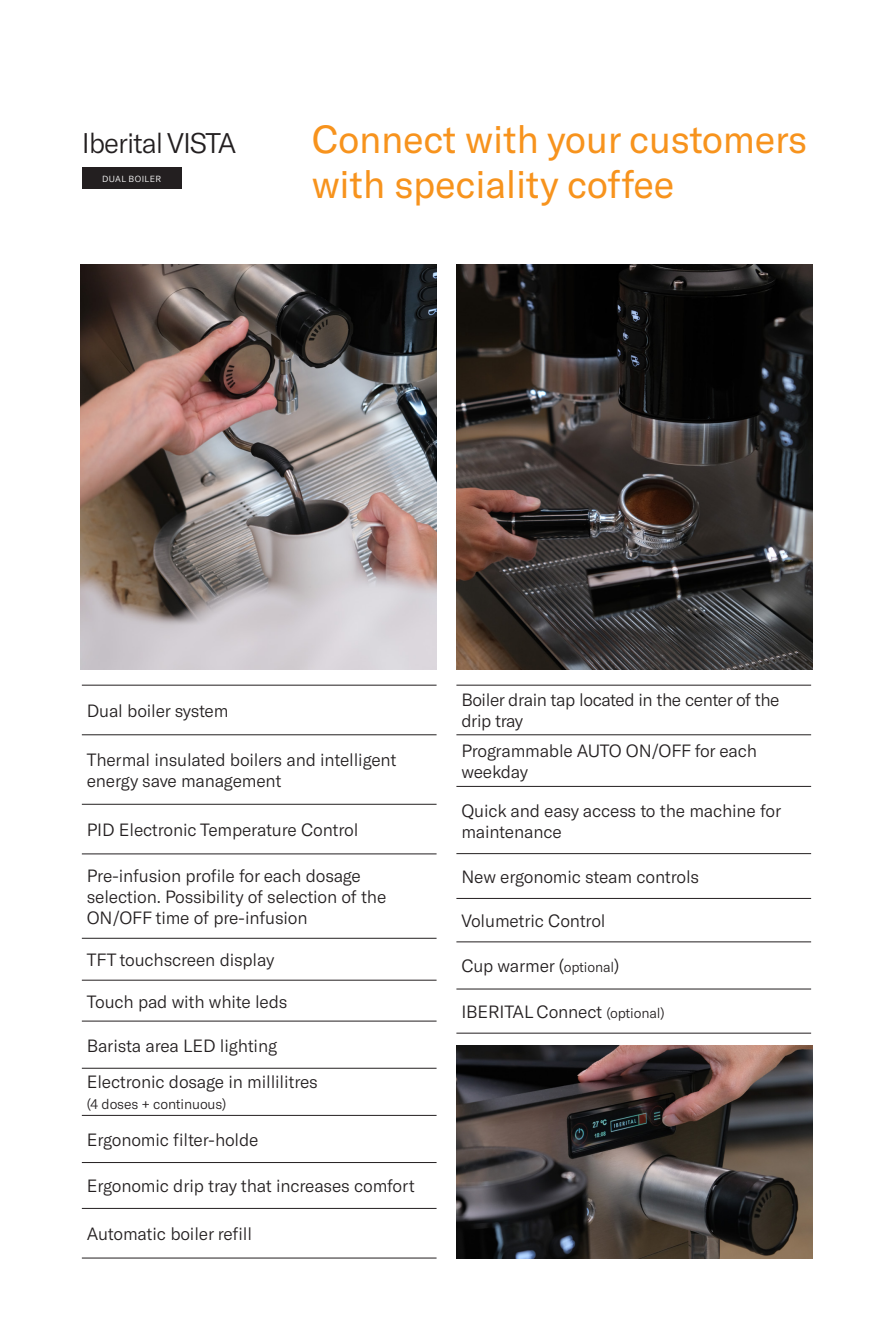
<style>
.page{position:relative;width:893px;height:1340px;background:#fff}
.page>*{position:absolute;margin:0;border:0;box-sizing:border-box;transform-origin:0 0}
.t1{font:38.5px/45.5px "GT America";letter-spacing:-.01em;color:#f7931d}
.t2{font:300 28px "GT America";letter-spacing:-.04em;color:#231f20}
.t3{font:300 17.5px/21px "GT America";letter-spacing:-.01em;color:#231f20}
.t4{font:300 14px "GT America";letter-spacing:-.01em;color:#231f20}
.t5{font:300 8.75px "GT America";letter-spacing:.05em;color:#fff}
.s1{font-size:14px}
</style>
<div class="page">
<hr style="left:82px;top:685px;width:355px;height:1px;background:#231f20">
<hr style="left:82px;top:734px;width:355px;height:1px;background:#231f20">
<hr style="left:82px;top:804px;width:355px;height:1px;background:#231f20">
<hr style="left:82px;top:853px;width:355px;height:1px;background:#231f20">
<hr style="left:82px;top:938px;width:355px;height:1px;background:#231f20">
<hr style="left:82px;top:979px;width:355px;height:1px;background:#231f20">
<hr style="left:82px;top:1020px;width:355px;height:1px;background:#231f20">
<hr style="left:82px;top:1067px;width:355px;height:1px;background:#231f20">
<hr style="left:82px;top:1115px;width:355px;height:1px;background:#231f20">
<hr style="left:82px;top:1162px;width:355px;height:1px;background:#231f20">
<hr style="left:82px;top:1208px;width:355px;height:1px;background:#231f20">
<hr style="left:82px;top:1257px;width:355px;height:1px;background:#231f20">
<hr style="left:456px;top:685px;width:355px;height:1px;background:#231f20">
<hr style="left:456px;top:734px;width:355px;height:1px;background:#231f20">
<hr style="left:456px;top:786px;width:355px;height:1px;background:#231f20">
<hr style="left:456px;top:853px;width:355px;height:1px;background:#231f20">
<hr style="left:456px;top:898px;width:355px;height:1px;background:#231f20">
<hr style="left:456px;top:941px;width:355px;height:1px;background:#231f20">
<hr style="left:456px;top:988px;width:355px;height:1px;background:#231f20">
<hr style="left:456px;top:1032px;width:355px;height:1px;background:#231f20">
<div style="left:82px;top:168px;width:100px;height:21px;background:#231f20"></div>
<img style="left:456px;top:1045px;width:356px;height:213px">
<img style="left:81px;top:265px;width:356px;height:405px">
<img style="left:456px;top:265px;width:356px;height:405px">
<h2 class="t2" style="left:82px;top:127px;width:156px">Iberital VISTA</h2>
<h1 class="t1" style="left:312px;top:117px;width:497px">Connect with your customers with speciality coffee</h1>
<p class="t5" style="left:102px;top:174px;width:61px">DUAL BOILER</p>
<p class="t3" style="left:87px;top:700px;width:143px">Dual boiler system</p>
<p class="t3" style="left:87px;top:749px;width:311px">Thermal insulated boilers and intelligent energy save management</p>
<p class="t3" style="left:87px;top:819px;width:273px">PID Electronic Temperature Control</p>
<p class="t3" style="left:87px;top:865px;width:301px">Pre-infusion profile for each dosage selection. Possibility of selection of the<br>ON/OFF time of pre-infusion</p>
<p class="t3" style="left:87px;top:949px;width:189px">TFT touchscreen display</p>
<p class="t3" style="left:87px;top:991px;width:202px">Touch pad with white leds</p>
<p class="t3" style="left:87px;top:1027px;width:233px;line-height:36.6px">Barista area LED lighting<br>Electronic dosage in millilitres</p>
<p class="t4" style="left:87px;top:1096px;width:141px">(4 doses + continuous)</p>
<p class="t3" style="left:87px;top:1129px;width:173px">Ergonomic filter-holde</p>
<p class="t3" style="left:87px;top:1175px;width:330px">Ergonomic drip tray that increases comfort</p>
<p class="t3" style="left:87px;top:1223px;width:167px">Automatic boiler refill</p>
<p class="t3" style="left:461px;top:690px;width:320px">Boiler drain tap located in the center of the drip tray</p>
<p class="t3" style="left:461px;top:740px;width:297px">Programmable AUTO ON/OFF for each weekday</p>
<p class="t3" style="left:461px;top:800px;width:321px">Quick and easy access to the machine for maintenance</p>
<p class="t3" style="left:461px;top:866px;width:239px">New ergonomic steam controls</p>
<p class="t3" style="left:461px;top:910px;width:146px">Volumetric Control</p>
<p class="t3" style="left:461px;top:955px;width:159px">Cup warmer (<span class="s1">optional</span>)</p>
<p class="t3" style="left:461px;top:1001px;width:205px">IBERITAL Connect <span class="s1">(optional)</span></p>
</div>
